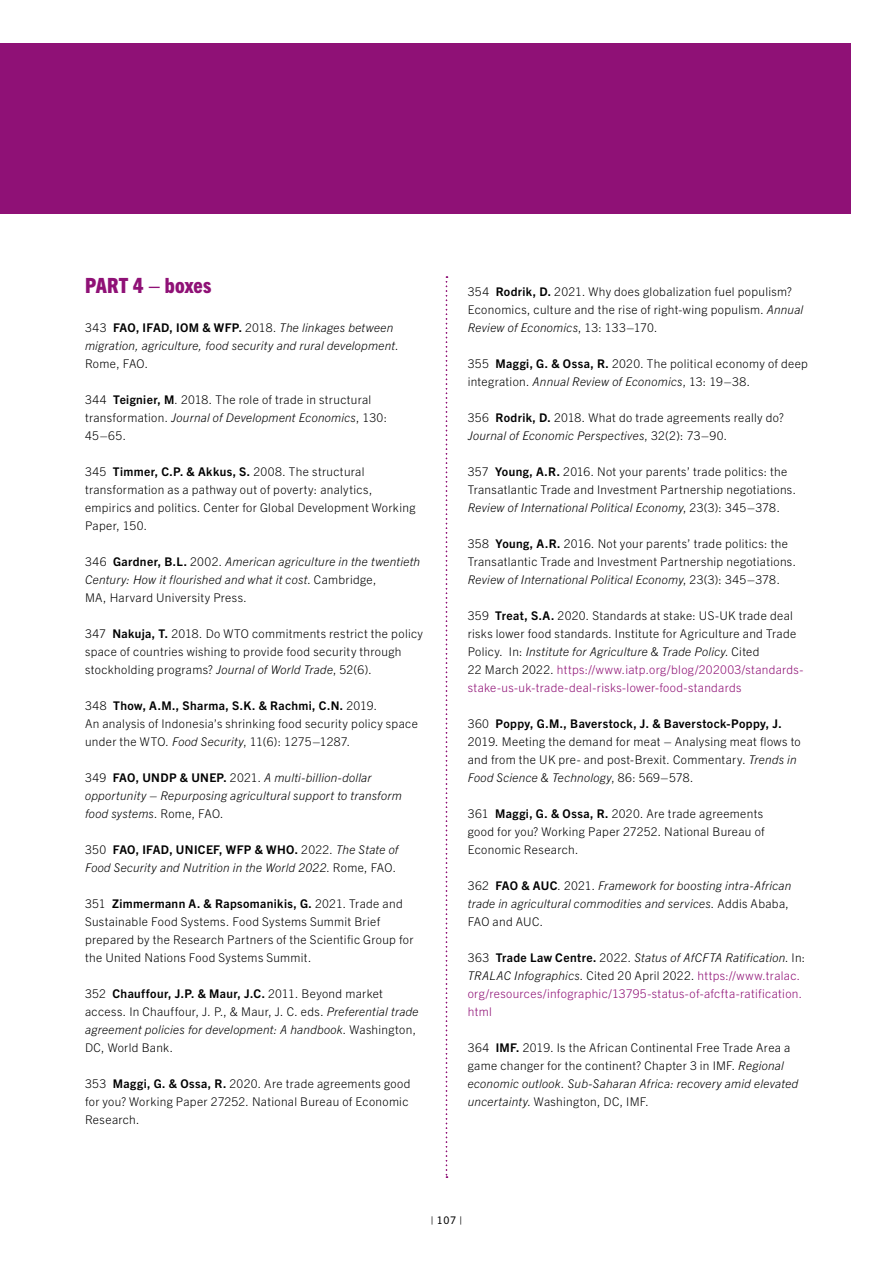
<style>
.page{position:relative;width:893px;height:1263px;background:#fff}
.page>*{position:absolute;margin:0;border:0;box-sizing:border-box;transform-origin:0 0}
.t1{font:800 condensed 21px "Trade Gothic Next LT Pro";letter-spacing:.01em;color:#8f1176}
.t2{font:300 12px/18px "Trade Gothic Next LT Pro";letter-spacing:.025em;color:#000}
.t3{font:italic 300 12px/18px "Trade Gothic Next LT Pro";letter-spacing:.02em;color:#000}
.t4{font:300 12px/18px "Trade Gothic Next LT Pro";letter-spacing:.025em;color:#8f1176}
.t5{font:10.5px "Trade Gothic Next LT Pro";color:#000}
.s1{font-style:normal}
.s2{font-weight:700;font-style:normal}
.s3{font-weight:700}
.s4{font-style:italic}
.s5{color:#8f1176}
.s6{color:#000}
.s7{font-weight:700;color:#000}
.s8{font-style:italic;color:#000}
</style>
<div class="page">
<div style="left:0;top:44px;width:850px;height:170px;background:#8f1176"></div>
<svg style="left:446px;top:276px;width:1px;height:902px"></svg>
<h1 class="t1" style="left:85px;top:271px;width:128px">PART 4 – boxes</h1>
<p class="t3" style="left:85px;top:318px;width:315px"><span class="s1">343</span> <span class="s2">FAO, IFAD, IOM &amp; WFP.</span> <span class="s1">2018.</span> The linkages between migration, agriculture, food security and rural development<span class="s1">.<br>Rome, FAO.</span></p>
<p class="t2" style="left:85px;top:390px;width:304px">344 <span class="s3">Teignier, M</span>. 2018. The role of trade in structural transformation. <span class="s4">Journal of Development Economics</span>, 130:<br>45–65.</p>
<p class="t2" style="left:85px;top:462px;width:332px">345 <span class="s3">Timmer, C.P. &amp; Akkus, S.</span> 2008. The structural transformation as a pathway out of poverty: analytics, empirics and politics. Center for Global Development Working Paper, 150.</p>
<p class="t3" style="left:85px;top:552px;width:337px"><span class="s1">346</span> <span class="s2">Gardner, B.L.</span> <span class="s1">2002.</span> American agriculture in the twentieth<br>Century: How it flourished and what it cost<span class="s1">. Cambridge,<br>MA, Harvard University Press.</span></p>
<p class="t2" style="left:85px;top:624px;width:339px">347 <span class="s3">Nakuja, T.</span> 2018. Do WTO commitments restrict the policy space of countries wishing to provide food security through stockholding programs? <span class="s4">Journal of World Trade</span>, 52(6).</p>
<p class="t2" style="left:85px;top:696px;width:334px">348 <span class="s3">Thow, A.M., Sharma, S.K. &amp; Rachmi, C.N.</span> 2019.<br>An analysis of Indonesia’s shrinking food security policy space under the WTO. <span class="s4">Food Security</span>, 11(6): 1275–1287.</p>
<p class="t3" style="left:85px;top:768px;width:318px"><span class="s1">349</span> <span class="s2">FAO, UNDP &amp; UNEP.</span> <span class="s1">2021.</span> A multi-billion-dollar opportunity – Repurposing agricultural support to transform food systems<span class="s1">. Rome, FAO.</span></p>
<p class="t3" style="left:85px;top:840px;width:315px"><span class="s1">350</span> <span class="s2">FAO, IFAD, UNICEF, WFP &amp; WHO.</span> <span class="s1">2022.</span> The State of<br>Food Security and Nutrition in the World 2022<span class="s1">. Rome, FAO.</span></p>
<p class="t2" style="left:85px;top:894px;width:330px">351 <span class="s3">Zimmermann A. &amp; Rapsomanikis, G.</span> 2021. Trade and Sustainable Food Systems. Food Systems Summit Brief prepared by the Research Partners of the Scientific Group for the United Nations Food Systems Summit.</p>
<p class="t2" style="left:85px;top:984px;width:335px">352 <span class="s3">Chauffour, J.P. &amp; Maur, J.C.</span> 2011. Beyond market access. In Chauffour, J. P., &amp; Maur, J. C. eds. <span class="s4">Preferential trade agreement policies for development: A handbook</span>. Washington, DC, World Bank.</p>
<p class="t2" style="left:85px;top:1074px;width:327px">353 <span class="s3">Maggi, G. &amp; Ossa, R.</span> 2020. Are trade agreements good for you? Working Paper 27252. National Bureau of Economic<br>Research.</p>
<p class="t2" style="left:468px;top:282px;width:337px">354 <span class="s3">Rodrik, D.</span> 2021. Why does globalization fuel populism?<br>Economics, culture and the rise of right-wing populism. <span class="s4">Annual<br>Review of Economics</span>, 13: 133–170.</p>
<p class="t2" style="left:468px;top:354px;width:342px">355 <span class="s3">Maggi, G. &amp; Ossa, R.</span> 2020. The political economy of deep integration. <span class="s4">Annual Review of Economics</span>, 13: 19–38.</p>
<p class="t2" style="left:468px;top:408px;width:318px">356 <span class="s3">Rodrik, D.</span> 2018. What do trade agreements really do?<br><span class="s4">Journal of Economic Perspectives</span>, 32(2): 73–90.</p>
<p class="t2" style="left:468px;top:462px;width:330px">357 <span class="s3">Young, A.R.</span> 2016. Not your parents’ trade politics: the<br>Transatlantic Trade and Investment Partnership negotiations.<br><span class="s4">Review of International Political Economy</span>, 23(3): 345–378.</p>
<p class="t2" style="left:468px;top:534px;width:330px">358 <span class="s3">Young, A.R.</span> 2016. Not your parents’ trade politics: the<br>Transatlantic Trade and Investment Partnership negotiations.<br><span class="s4">Review of International Political Economy</span>, 23(3): 345–378.</p>
<p class="t2" style="left:468px;top:606px;width:337px">359 <span class="s3">Treat, S.A.</span> 2020. Standards at stake: US-UK trade deal risks lower food standards. Institute for Agriculture and Trade Policy. In: <span class="s4">Institute for Agriculture &amp; Trade Policy</span>. Cited<br>22 March 2022. <span class="s5">https://www.iatp.org/blog/202003/standards&shy;stake-us-uk-trade-deal-risks-lower-food-standards</span></p>
<p class="t2" style="left:468px;top:714px;width:335px">360 <span class="s3">Poppy, G.M., Baverstock, J. &amp; Baverstock-Poppy, J.<br></span>2019. Meeting the demand for meat – Analysing meat flows to and from the UK pre- and post-Brexit. Commentary. <span class="s4">Trends in Food Science &amp; Technology</span>, 86: 569–578.</p>
<p class="t2" style="left:468px;top:804px;width:298px;text-align:justify">361 <span class="s3">Maggi, G. &amp; Ossa, R.</span> 2020. Are trade agreements good for you? Working Paper 27252. National Bureau of Economic Research.</p>
<p class="t3" style="left:468px;top:876px;width:325px"><span class="s1">362</span> <span class="s2">FAO &amp; AUC</span><span class="s1">. 2021.</span> Framework for boosting intra-African trade in agricultural commodities and services<span class="s1">. Addis Ababa,<br>FAO and AUC.</span></p>
<p class="t4" style="left:468px;top:948px;width:339px"><span class="s6">363</span> <span class="s7">Trade Law Centre.</span> <span class="s6">2022.</span> <span class="s8">Status of AfCFTA Ratification</span><span class="s6">. In:<br></span><span class="s8">TRALAC Infographics</span><span class="s6">. Cited 20 April 2022.</span> https://www.tralac. org/resources/infographic/13795-status-of-afcfta-ratification. html</p>
<p class="t2" style="left:468px;top:1038px;width:332px">364 <span class="s3">IMF.</span> 2019. Is the African Continental Free Trade Area a game changer for the continent? Chapter 3 in IMF. <span class="s4">Regional economic outlook. Sub-Saharan Africa: recovery amid elevated uncertainty</span>. Washington, DC, IMF.</p>
<p class="t5" style="left:431px;top:1213px;width:33px">| 107 |</p>
</div>
